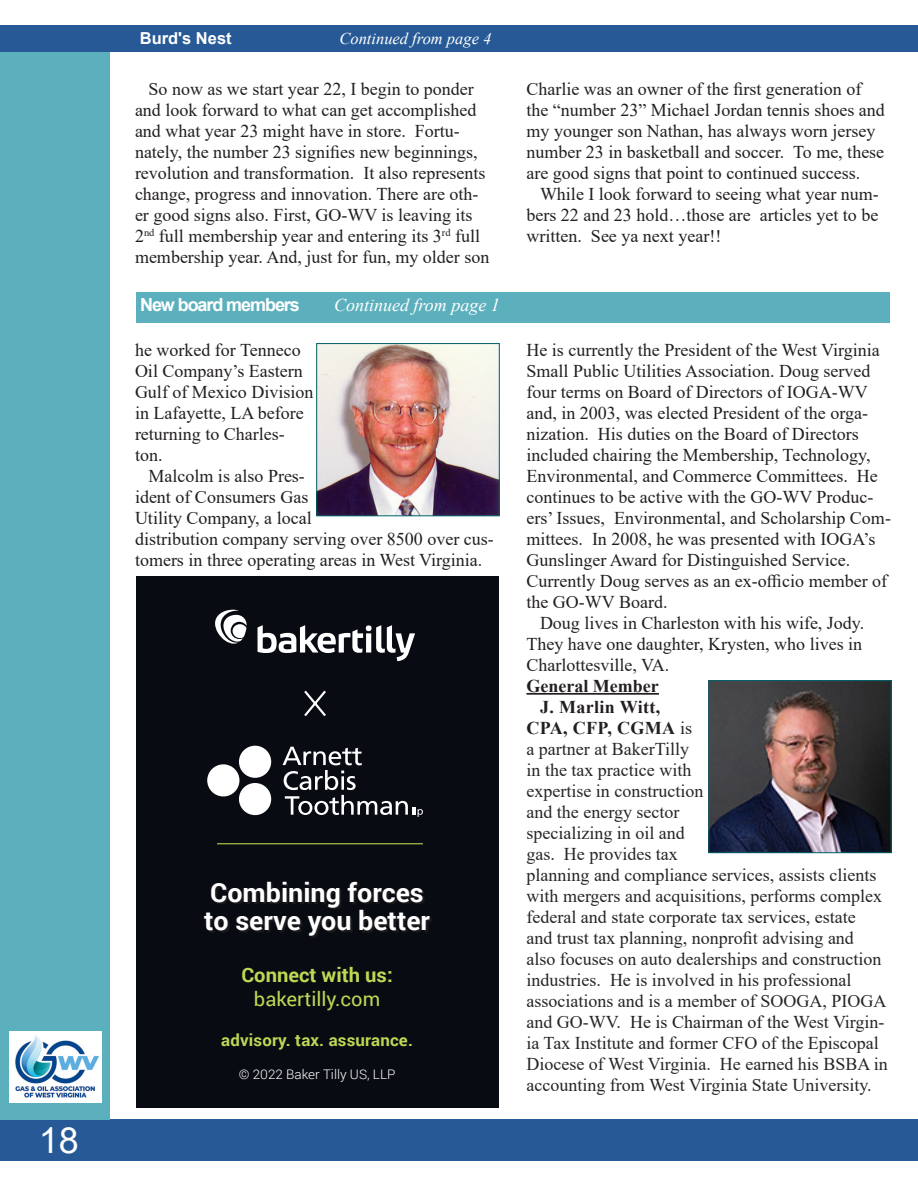
<style>
.page{position:relative;width:918px;height:1188px;background:#fff}
.page>*{position:absolute;margin:0;border:0;box-sizing:border-box;transform-origin:0 0}
.t1{font:36px "Arial";color:#fff}
.t2{font:700 26.4px/28px "Roboto";color:#fff}
.t3{font:700 19.8px/23.7px "Roboto";color:#bfd854;text-align:center}
.Body_text{font:18px/21px "Times New Roman";color:#231f20}
.Body_text-2{font:18px/21px "Times New Roman";color:#262626}
.t4{font:italic 18px "Times New Roman";color:#fff}
.t5{font:700 18px "Arial";letter-spacing:-.06em;color:#fff}
.Hanging_indent{font:700 18px "Times New Roman";color:#231f20}
.t6{font:700 16.5px "Roboto";letter-spacing:.01em;color:#bfd854}
.author_names{font:italic 16.5px "Times New Roman";color:#fff}
.author_names-2{font:700 16.5px "Arial";color:#fff}
.t7{font:300 13.2px "Roboto";color:#fff}
.s1{font-weight:400}
.s2{font-weight:700;color:#231f20}
.s3{color:#231f20}
</style>
<div class="page">
<div style="left:0;top:25px;width:917px;height:27px;background:#265996"></div>
<svg style="left:917px;top:25px;width:1px;height:27px"></svg>
<div style="left:0;top:1119px;width:918px;height:42px;background:#265996"></div>
<div style="left:0;top:52px;width:109px;height:1067px;background:#5cb0bd"></div>
<img style="left:9px;top:1031px;width:93px;height:71px">
<hr style="left:526px;top:693px;width:133px;height:2px;background:#231f20">
<img style="left:318px;top:345px;width:180px;height:169px">
<div style="left:316px;top:343px;width:184px;height:173px;border:1px solid #006068"></div>
<img style="left:711px;top:682px;width:178px;height:169px">
<div style="left:709px;top:680px;width:182px;height:173px;border:1px solid #006068"></div>
<div style="left:136px;top:292px;width:754px;height:31px;background:#5cb0bd"></div>
<div style="left:136px;top:576px;width:363px;height:532px;background:#080c12"></div>
<svg style="left:258px;top:625px;width:157px;height:36px"></svg>
<svg style="left:215px;top:610px;width:32px;height:34px"></svg>
<svg style="left:304px;top:690px;width:22px;height:27px"></svg>
<div style="left:205px;top:883px;width:228px;height:55px;background:#231f20;opacity:.75"></div>
<hr style="left:217px;top:843px;width:206px;height:1px;background:#c9ec51">
<div style="left:239px;top:746px;width:32px;height:32px;background:#fff;border-radius:50%"></div>
<div style="left:239px;top:783px;width:32px;height:32px;background:#fff;border-radius:50%"></div>
<div style="left:207px;top:764px;width:32px;height:32px;background:#fff;border-radius:50%"></div>
<svg style="left:283px;top:747px;width:140px;height:70px"></svg>
<h1 class="t1" style="left:39px;top:1116px;width:42px">18</h1>
<p class="author_names-2" style="left:140px;top:27px;width:93px">Burd's Nest</p>
<p class="author_names" style="left:339px;top:27px;width:154px">Continued from page 4</p>
<p class="Body_text" style="left:135px;top:78px;width:356px;text-indent:14px">So now as we start year 22, I begin to ponder and look forward to what can get accomplished and what year 23 might have in store. Fortu&shy;nately, the number 23 signifies new beginnings, revolution and transformation. It also represents change, progress and innovation. There are oth&shy;er good signs also. First, GO-WV is leaving its 2<sup>nd</sup> full membership year and entering its 3<sup>rd</sup> full membership year. And, just for fun, my older son</p>
<p class="t5" style="left:140px;top:292px;width:161px">New board members</p>
<p class="t4" style="left:334px;top:293px;width:167px">Continued from page 1</p>
<p class="Body_text" style="left:135px;top:339px;width:180px">he worked for Tenneco<br>Oil Company’s Eastern<br>Gulf of Mexico Division in Lafayette, LA before returning to Charles&shy;ton.</p>
<p class="Body_text" style="left:135px;top:465px;width:360px;text-indent:14px">Malcolm is also Pres-<br>ident of Consumers Gas<br>Utility Company, a local<br>distribution company serving over 8500 over cus&shy;tomers in three operating areas in West Virginia.</p>
<p class="t2" style="left:204px;top:878px;width:227px">Combining forces to serve you better</p>
<p class="t3" style="left:241px;top:963px;width:153px">Connect with us: <span class="s1">bakertilly.com</span></p>
<p class="t6" style="left:221px;top:1029px;width:193px">advisory. tax. assurance.</p>
<p class="t7" style="left:239px;top:1065px;width:158px">© 2022 Baker Tilly US, LLP</p>
<p class="Body_text" style="left:526px;top:78px;width:360px">Charlie was an owner of the first generation of the “number 23” Michael Jordan tennis shoes and my younger son Nathan, has always worn jersey number 23 in basketball and soccer. To me, these are good signs that point to continued success.</p>
<p class="Body_text" style="left:526px;top:183px;width:354px;text-align:justify;text-indent:14px">While I look forward to seeing what year num&shy;bers 22 and 23 hold…those are articles yet to be written. See ya next year!!</p>
<p class="Body_text" style="left:526px;top:339px;width:366px">He is currently the President of the West Virginia Small Public Utilities Association. Doug served four terms on Board of Directors of IOGA-WV and, in 2003, was elected President of the orga&shy;nization. His duties on the Board of Directors included chairing the Membership, Technology, Environmental, and Commerce Committees. He continues to be active with the GO-WV Produc&shy;ers’ Issues, Environmental, and Scholarship Com&shy;mittees. In 2008, he was presented with IOGA’s Gunslinger Award for Distinguished Service.<br>Currently Doug serves as an ex-officio member of the GO-WV Board.</p>
<p class="Body_text" style="left:526px;top:612px;width:339px;text-align:justify;text-indent:14px">Doug lives in Charleston with his wife, Jody.<br>They have one daughter, Krysten, who lives in Charlottesville, VA.</p>
<p class="Hanging_indent" style="left:526px;top:673px;width:134px">General Member</p>
<p class="Body_text-2" style="left:526px;top:696px;width:363px;text-indent:14px"><span class="s2">J. Marlin Witt,<br>CPA, CFP, CGMA</span> is<br>a partner at BakerTilly<br>in the tax practice with<br>expertise in construction<br>and the energy sector<br>specializing in oil and<br>gas. He provides tax<br>planning and compliance services, assists clients with mergers and acquisitions, performs complex federal and state corporate tax services, estate<br>and trust tax planning, nonprofit advising and<br>also focuses on auto dealerships and construction industries. He is involved in his professional associations and is a member of SOOGA, PIOGA and GO-WV. <span class="s3">He is Chairman of the</span> West Virgin&shy;ia Tax Institute and former CFO of the Episcopal Diocese of West Virginia. He earned his BSBA in accounting from West Virginia State University.</p>
</div>
